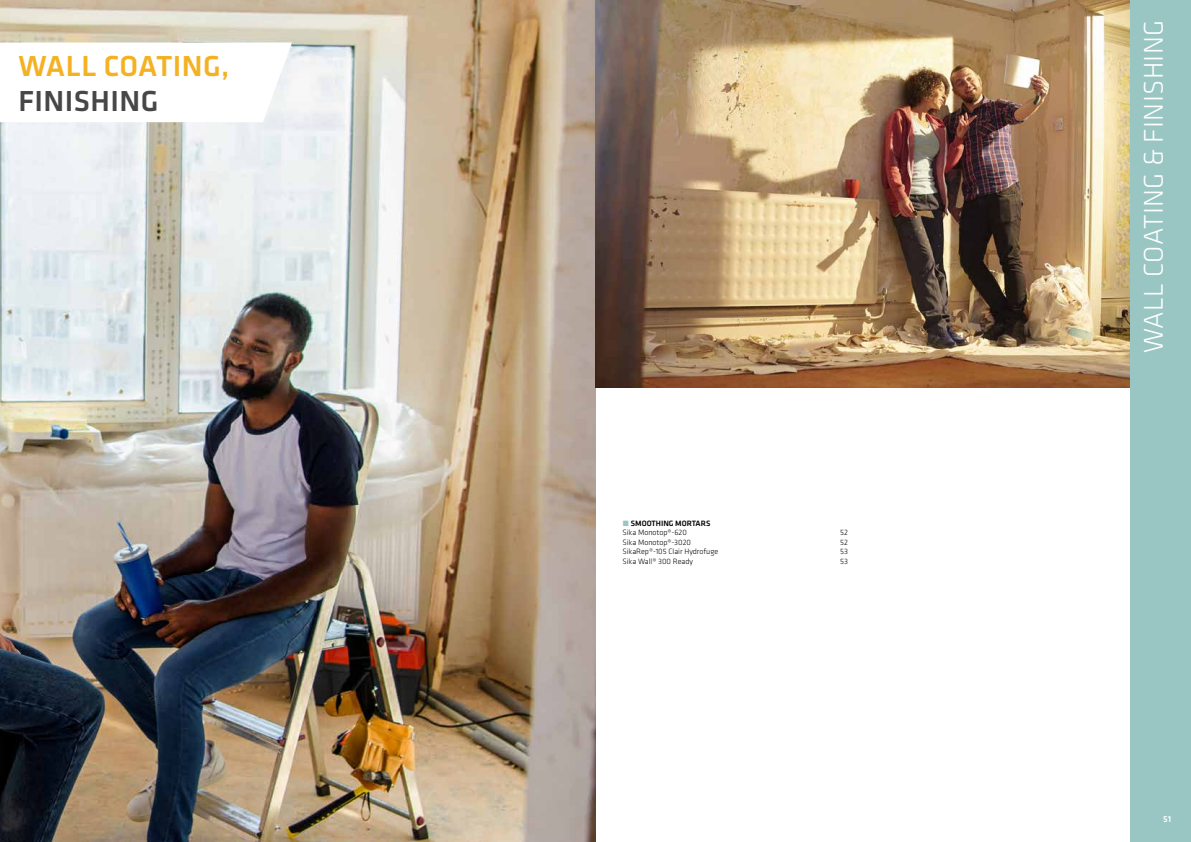
<style>
.page{position:relative;width:1191px;height:842px;background:#fff}
.page>*{position:absolute;margin:0;border:0;box-sizing:border-box;transform-origin:0 0}
.t1{font:500 30px "Klavika";letter-spacing:.015em;color:#f4b223}
.t2{font:500 30px "Klavika";letter-spacing:.015em;color:#474747}
.t3{font:300 28px "Klavika";letter-spacing:.015em;color:#fff}
.t4{font:500 9px "Klavika";color:#fff}
.t5{font:300 8px "Klavika";color:#000}
.t6{font:500 8px/9.6px "Klavika";color:#000}
.s1{color:#99c6c3}
.s2{font-weight:300}
</style>
<div class="page">
<img style="left:0;top:0;width:595px;height:842px">
<svg style="left:0;top:43px;width:292px;height:79px"></svg>
<img style="left:595px;top:0;width:535px;height:387px">
<div style="left:1130px;top:0;width:61px;height:842px;background:#99c6c3"></div>
<h1 class="t1" style="left:18px;top:46px;width:212px">WALL COATING,</h1>
<h1 class="t2" style="left:18px;top:81px;width:141px">FINISHING</h1>
<p class="t6" style="left:622px;top:518px;width:89px"><span class="s1">•</span> SMOOTHING MORTARS<br><span class="s2">Sika Monotop®-620</span></p>
<p class="t5" style="left:840px;top:528px;width:9px">52</p>
<p class="t5" style="left:622px;top:537px;width:70px">Sika Monotop®-3020</p>
<p class="t5" style="left:840px;top:537px;width:9px">52</p>
<p class="t5" style="left:622px;top:547px;width:97px">SikaRep®-105 Clair Hydrofuge</p>
<p class="t5" style="left:840px;top:547px;width:9px">53</p>
<p class="t5" style="left:622px;top:557px;width:72px">Sika Wall® 300 Ready</p>
<p class="t5" style="left:840px;top:557px;width:9px">53</p>
<h2 class="t3" style="left:1136px;top:353px;width:335px;rotate:-90deg">WALL COATING &amp; FINISHING</h2>
<p class="t4" style="left:1163px;top:813px;width:9px">51</p>
</div>
